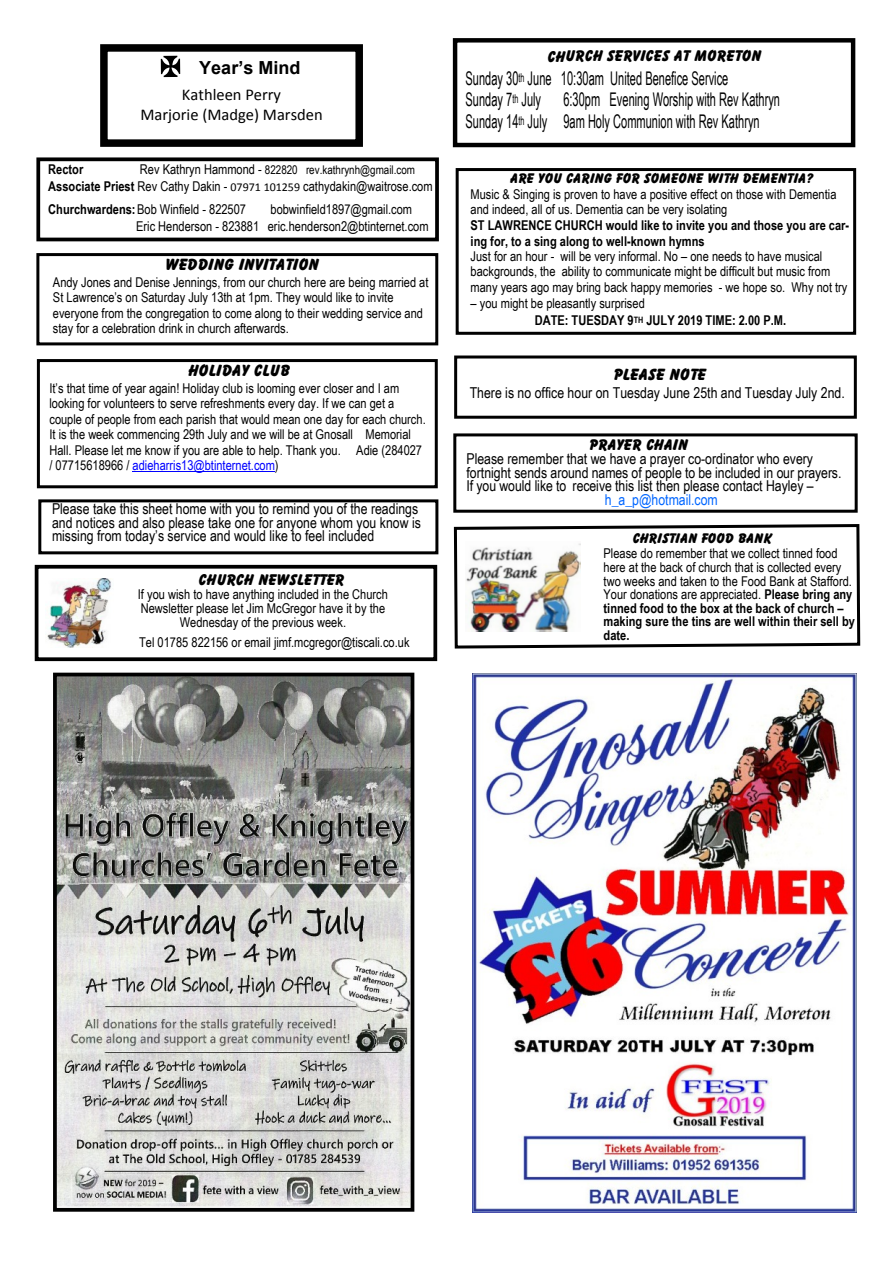
<style>
.page{position:relative;width:893px;height:1263px;background:#fff}
.page>*{position:absolute;margin:0;border:0;box-sizing:border-box;transform-origin:0 0}
.t1{font:18.9px/21.6px "Arial Narrow";color:#000;scale:.72 1}
.t2{font:700 18px "Arial";color:#000}
.t3{font:16.5px/20.1px "Calibri";color:#000;text-align:center}
.t4{font:15.75px "Balloonist SF Bold";color:#000}
.t5{font:15px/13.5px "Arial Narrow";color:#000}
.t6{font:15px "Balloonist SF Bold";color:#000}
.t7{font:15px "Arial Narrow";color:#06f}
.t8{font:13.5px/15.5px "Arial Narrow";color:#000}
.t9{font:700 13.5px/15.5px "Arial Narrow";color:#000}
.t10{font:13.5px "Balloonist SF Bold";color:#000}
.t11{font:12px "Arial Narrow";color:#000}
.s1{font-size:13.5px}
.s2{font-weight:700}
.s3{font-family:"Calibri";font-size:12px}
.s4{color:#00f}
.s5{font-weight:400}
</style>
<div class="page">
<div style="left:453px;top:38px;width:402px;height:109px;border:4px solid #000"></div>
<div style="left:100px;top:44px;width:263px;height:103px;border:8px solid #000"></div>
<svg style="left:161px;top:56px;width:19px;height:21px"></svg>
<div style="left:36px;top:157px;width:403px;height:84px;border:4px solid #000"></div>
<div style="left:453px;top:433px;width:405px;height:80px;border:3px solid #000"></div>
<div style="left:35px;top:565px;width:402px;height:96px;background:#fff;border:4px solid #000"></div>
<img style="left:47px;top:579px;width:64px;height:68px">
<div style="left:456px;top:168px;width:400px;height:167px;border:3px solid #000"></div>
<svg style="left:453px;top:524px;width:408px;height:125px"></svg>
<img style="left:465px;top:541px;width:116px;height:90px">
<div style="left:38px;top:499px;width:400px;height:55px;border:3px solid #000"></div>
<div style="left:36px;top:253px;width:402px;height:92px;border:3px solid #000"></div>
<div style="left:37px;top:359px;width:401px;height:129px;border:3px solid #000"></div>
<hr style="left:133px;top:471px;width:142px;height:1px;background:#00f">
<div style="left:454px;top:355px;width:403px;height:64px;border:3px solid #000"></div>
<img style="left:472px;top:674px;width:384px;height:538px">
<img style="left:58px;top:678px;width:351px;height:529px">
<div style="left:53px;top:673px;width:361px;height:539px;border:4px solid #000"></div>
<h2 class="t2" style="left:199px;top:61px;width:103px">Year’s Mind</h2>
<p class="t3" style="left:140px;top:86px;width:184px">Kathleen Perry<br>Marjorie (Madge) Marsden</p>
<p class="t9" style="left:48px;top:162px;width:37px">Rector</p>
<p class="t11" style="left:140px;top:165px;width:277px"><span class="s1">Rev Kathryn Hammond -</span> 822820 rev.kathrynh@gmail.com</p>
<p class="t8" style="left:48px;top:176px;width:386px;line-height:23px"><span class="s2">Associate Priest</span> Rev Cathy Dakin - <span class="s3">07971 101259</span> cathydakin@waitrose.com<br><span class="s2">Churchwardens:</span> Bob Winfield - 822507</p>
<p class="t8" style="left:136px;top:202px;width:294px;line-height:17.2px;text-indent:134px">bobwinfield1897@gmail.com<br>Eric Henderson - 823881 eric.henderson2@btinternet.com</p>
<p class="t4" style="left:164px;top:259px;width:155px">WEDDING INVITATION</p>
<p class="t8" style="left:53px;top:275px;width:377px">Andy Jones and Denise Jennings, from our church here are being married at St Lawrence’s on Saturday July 13th at 1pm. They would like to invite everyone from the congregation to come along to their wedding service and stay for a celebration drink in church afterwards.</p>
<p class="t4" style="left:187px;top:365px;width:103px">HOLIDAY CLUB</p>
<p class="t8" style="left:49px;top:381px;width:378px">It’s that time of year again! Holiday club is looming ever closer and I am looking for volunteers to serve refreshments every day. If we can get a couple of people from each parish that would mean one day for each church.<br>It is the week commencing 29th July and we will be at Gnosall Memorial Hall. Please let me know if you are able to help. Thank you. Adie (284027 / 07715618966 / <span class="s4">adieharris13@btinternet.com</span>)</p>
<p class="t5" style="left:52px;top:504px;width:370px">Please take this sheet home with you to remind you of the readings and notices and also please take one for anyone whom you know is missing from today’s service and would like to feel included</p>
<p class="t6" style="left:197px;top:573px;width:147px">CHURCH NEWSLETTER</p>
<p class="t8" style="left:138px;top:588px;width:252px;line-height:14px;text-align:center">If you wish to have anything included in the Church<br>Newsletter please let Jim McGregor have it by the<br>Wednesday of the previous week.</p>
<p class="t8" style="left:139px;top:635px;width:272px">Tel 01785 822156 or email jimf.mcgregor@tiscali.co.uk</p>
<p class="t6" style="left:546px;top:50px;width:216px">CHURCH SERVICES AT MORETON</p>
<h1 class="t1" style="left:466px;top:69px;width:438px">Sunday 30<sup>th</sup> June 10:30am United Benefice Service<br>Sunday 7<sup>th</sup> July 6:30pm Evening Worship with Rev Kathryn<br>Sunday 14<sup>th</sup> July 9am Holy Communion with Rev Kathryn</h1>
<p class="t10" style="left:509px;top:173px;width:304px">ARE YOU CARING FOR SOMEONE WITH DEMENTIA?</p>
<p class="t8" style="left:471px;top:188px;width:367px">Music &amp; Singing is proven to have a positive effect on those with Dementia and indeed, all of us. Dementia can be very isolating</p>
<p class="t9" style="left:471px;top:219px;width:380px">ST LAWRENCE CHURCH would like to invite you and those you are car&shy;ing for, to a sing along to well-known hymns</p>
<p class="t8" style="left:471px;top:250px;width:378px">Just for an hour - will be very informal. No – one needs to have musical backgrounds, the ability to communicate might be difficult but music from many years ago may bring back happy memories - we hope so. Why not try</p>
<p class="t9" style="left:535px;top:295px;width:253px;line-height:17.9px;text-indent:-64px"><span class="s5">– you might be pleasantly surprised<br></span>DATE: TUESDAY 9<sup>TH</sup> JULY 2019 TIME: 2.00 P.M.</p>
<p class="t4" style="left:612px;top:368px;width:94px">PLEASE NOTE</p>
<p class="t5" style="left:470px;top:387px;width:377px">There is no office hour on Tuesday June 25th and Tuesday July 2nd.</p>
<p class="t6" style="left:588px;top:439px;width:101px">PRAYER CHAIN</p>
<p class="t5" style="left:467px;top:453px;width:376px">Please remember that we have a prayer co-ordinator who every fortnight sends around names of people to be included in our prayers.<br>If you would like to receive this list then please contact Hayley –</p>
<p class="t7" style="left:605px;top:494px;width:115px">h_a_p@hotmail.com</p>
<p class="t10" style="left:631px;top:533px;width:141px">CHRISTIAN FOOD BANK</p>
<p class="t8" style="left:604px;top:548px;width:253px;line-height:13.5px">Please do remember that we collect tinned food here at the back of church that is collected every two weeks and taken to the Food Bank at Stafford.<br>Your donations are appreciated. <span class="s2">Please bring any tinned food to the box at the back of church – making sure the tins are well within their sell by date.</span></p>
</div>
